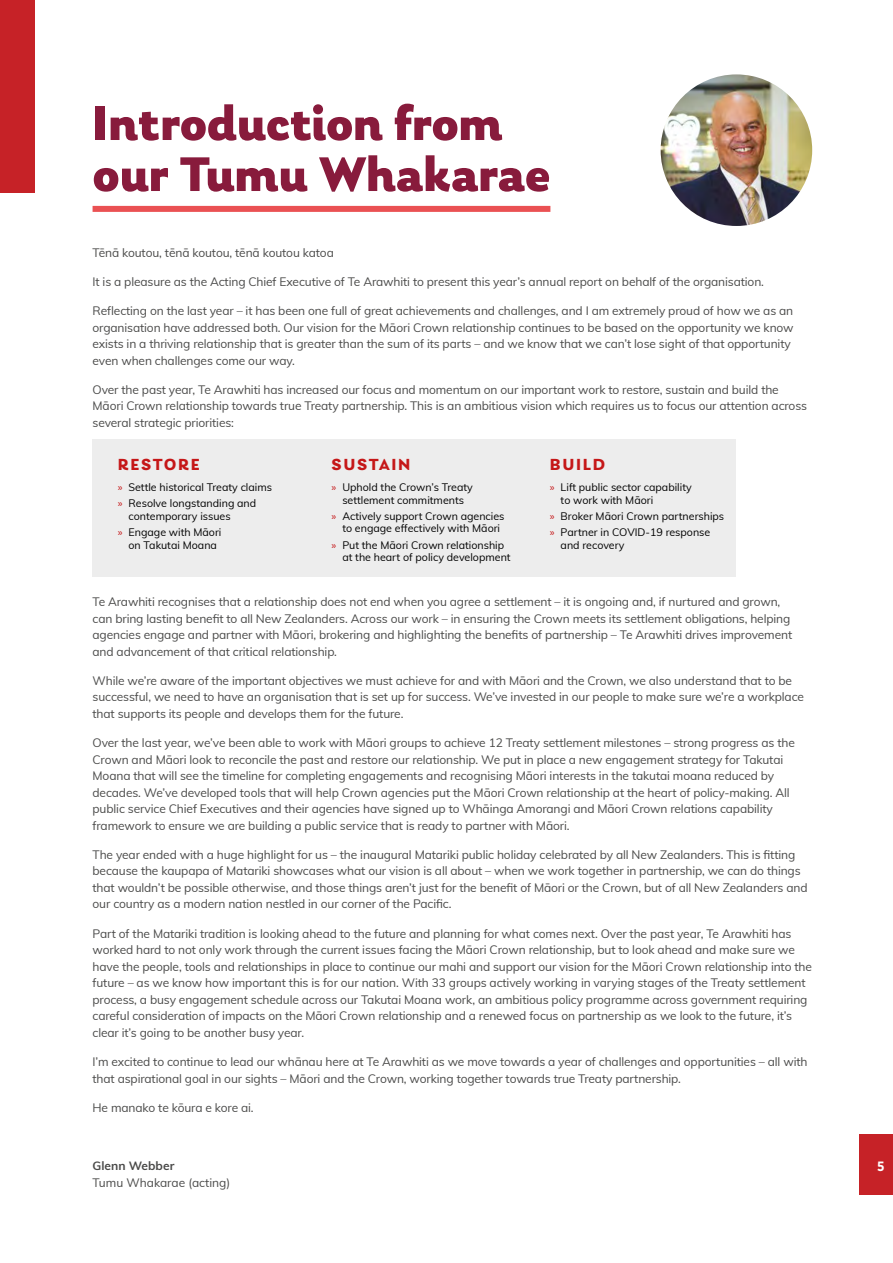
<style>
.page{position:relative;width:893px;height:1263px;background:#fff}
.page>*{position:absolute;margin:0;border:0;box-sizing:border-box;transform-origin:0 0}
.t1{font:900 51px/51px "Laca";color:#881b3c}
.t2{font:700 16.8px "Laca";letter-spacing:.1em;color:#c51718}
.t3{font:700 13.5px "Gotham Narrow";color:#fff}
.t4{font:12px/16.5px "Muli";letter-spacing:-.01em;color:#4a4a49}
.t5{font:700 12px "Muli";color:#4a4a49}
.t6{font:10.65px/12.8px "Muli";color:#000}
.s1{color:#c51718}
</style>
<div class="page">
<div style="left:93px;top:206px;width:457px;height:6px;background:#ea5153"></div>
<div style="left:93px;top:439px;width:643px;height:138px;background:#ededed"></div>
<img style="left:661px;top:74px;width:151px;height:152px;border-radius:76px">
<div style="left:0;top:0;width:34px;height:192px;background:#c62227"></div>
<div style="left:859px;top:1134px;width:34px;height:61px;background:#c62227"></div>
<h1 class="t1" style="left:93px;top:97px;width:459px">Introduction from our Tumu Whakarae</h1>
<p class="t4" style="left:93px;top:243px;width:243px">Tēnā koutou, tēnā koutou, tēnā koutou katoa</p>
<p class="t4" style="left:93px;top:273px;width:673px">It is a pleasure as the Acting Chief Executive of Te Arawhiti to present this year’s annual report on behalf of the organisation.</p>
<p class="t4" style="left:93px;top:302px;width:703px">Reflecting on the last year – it has been one full of great achievements and challenges, and I am extremely proud of how we as an organisation have addressed both. Our vision for the Māori Crown relationship continues to be based on the opportunity we know exists in a thriving relationship that is greater than the sum of its parts – and we know that we can’t lose sight of that opportunity even when challenges come our way.</p>
<p class="t4" style="left:93px;top:381px;width:716px">Over the past year, Te Arawhiti has increased our focus and momentum on our important work to restore, sustain and build the<br>Māori Crown relationship towards true Treaty partnership. This is an ambitious vision which requires us to focus our attention across several strategic priorities:</p>
<h2 class="t2" style="left:118px;top:454px;width:84px">RESTORE</h2>
<p class="t6" style="left:118px;top:478px;width:156px;line-height:16.2px"><span class="s1">»</span> Settle historical Treaty claims <span class="s1">»</span> Resolve longstanding and</p>
<p class="t6" style="left:118px;top:507px;width:115px;line-height:16.2px;text-indent:11px">contemporary issues <span class="s1">»</span> Engage with Māori</p>
<p class="t6" style="left:129px;top:538px;width:90px">on Takutai Moana</p>
<h2 class="t2" style="left:332px;top:454px;width:80px">SUSTAIN</h2>
<p class="t6" style="left:332px;top:480px;width:143px;text-align:center"><span class="s1">»</span> Uphold the Crown’s Treaty settlement commitments</p>
<p class="t6" style="left:342px;top:509px;width:164px;text-indent:-11px"><span class="s1">»</span> Actively support Crown agencies to engage effectively with Māori</p>
<p class="t6" style="left:342px;top:538px;width:170px;text-indent:-11px"><span class="s1">»</span> Put the Māori Crown relationship at the heart of policy development</p>
<p class="t4" style="left:93px;top:593px;width:701px">Te Arawhiti recognises that a relationship does not end when you agree a settlement – it is ongoing and, if nurtured and grown, can bring lasting benefit to all New Zealanders. Across our work – in ensuring the Crown meets its settlement obligations, helping agencies engage and partner with Māori, brokering and highlighting the benefits of partnership – Te Arawhiti drives improvement and advancement of that critical relationship.</p>
<p class="t4" style="left:93px;top:672px;width:713px">While we’re aware of the important objectives we must achieve for and with Māori and the Crown, we also understand that to be successful, we need to have an organisation that is set up for success. We’ve invested in our people to make sure we’re a workplace that supports its people and develops them for the future.</p>
<p class="t4" style="left:93px;top:734px;width:704px">Over the last year, we’ve been able to work with Māori groups to achieve 12 Treaty settlement milestones – strong progress as the Crown and Māori look to reconcile the past and restore our relationship. We put in place a new engagement strategy for Takutai Moana that will see the timeline for completing engagements and recognising Māori interests in the takutai moana reduced by decades. We’ve developed tools that will help Crown agencies put the Māori Crown relationship at the heart of policy-making. All public service Chief Executives and their agencies have signed up to Whāinga Amorangi and Māori Crown relations capability framework to ensure we are building a public service that is ready to partner with Māori.</p>
<p class="t4" style="left:93px;top:846px;width:716px">The year ended with a huge highlight for us – the inaugural Matariki public holiday celebrated by all New Zealanders. This is fitting because the kaupapa of Matariki showcases what our vision is all about – when we work together in partnership, we can do things that wouldn’t be possible otherwise, and those things aren’t just for the benefit of Māori or the Crown, but of all New Zealanders and our country as a modern nation nestled in our corner of the Pacific.</p>
<p class="t4" style="left:93px;top:924px;width:721px">Part of the Matariki tradition is looking ahead to the future and planning for what comes next. Over the past year, Te Arawhiti has worked hard to not only work through the current issues facing the Māori Crown relationship, but to look ahead and make sure we have the people, tools and relationships in place to continue our mahi and support our vision for the Māori Crown relationship into the future – as we know how important this is for our nation. With 33 groups actively working in varying stages of the Treaty settlement process, a busy engagement schedule across our Takutai Moana work, an ambitious policy programme across government requiring careful consideration of impacts on the Māori Crown relationship and a renewed focus on partnership as we look to the future, it’s clear it’s going to be another busy year.</p>
<p class="t4" style="left:93px;top:1053px;width:716px">I’m excited to continue to lead our whānau here at Te Arawhiti as we move towards a year of challenges and opportunities – all with that aspirational goal in our sights – Māori and the Crown, working together towards true Treaty partnership.</p>
<p class="t4" style="left:93px;top:1098px;width:163px">He manako te kōura e kore ai.</p>
<h2 class="t2" style="left:550px;top:454px;width:57px">BUILD</h2>
<p class="t6" style="left:561px;top:480px;width:133px;text-indent:-11px"><span class="s1">»</span> Lift public sector capability to work with Māori</p>
<p class="t6" style="left:550px;top:507px;width:176px;line-height:16.2px"><span class="s1">»</span> Broker Māori Crown partnerships <span class="s1">»</span> Partner in COVID-19 response</p>
<p class="t6" style="left:561px;top:538px;width:65px">and recovery</p>
<p class="t5" style="left:93px;top:1157px;width:83px">Glenn Webber</p>
<p class="t4" style="left:93px;top:1174px;width:139px">Tumu Whakarae (acting)</p>
<p class="t3" style="left:877px;top:1158px;width:9px">5</p>
</div>
